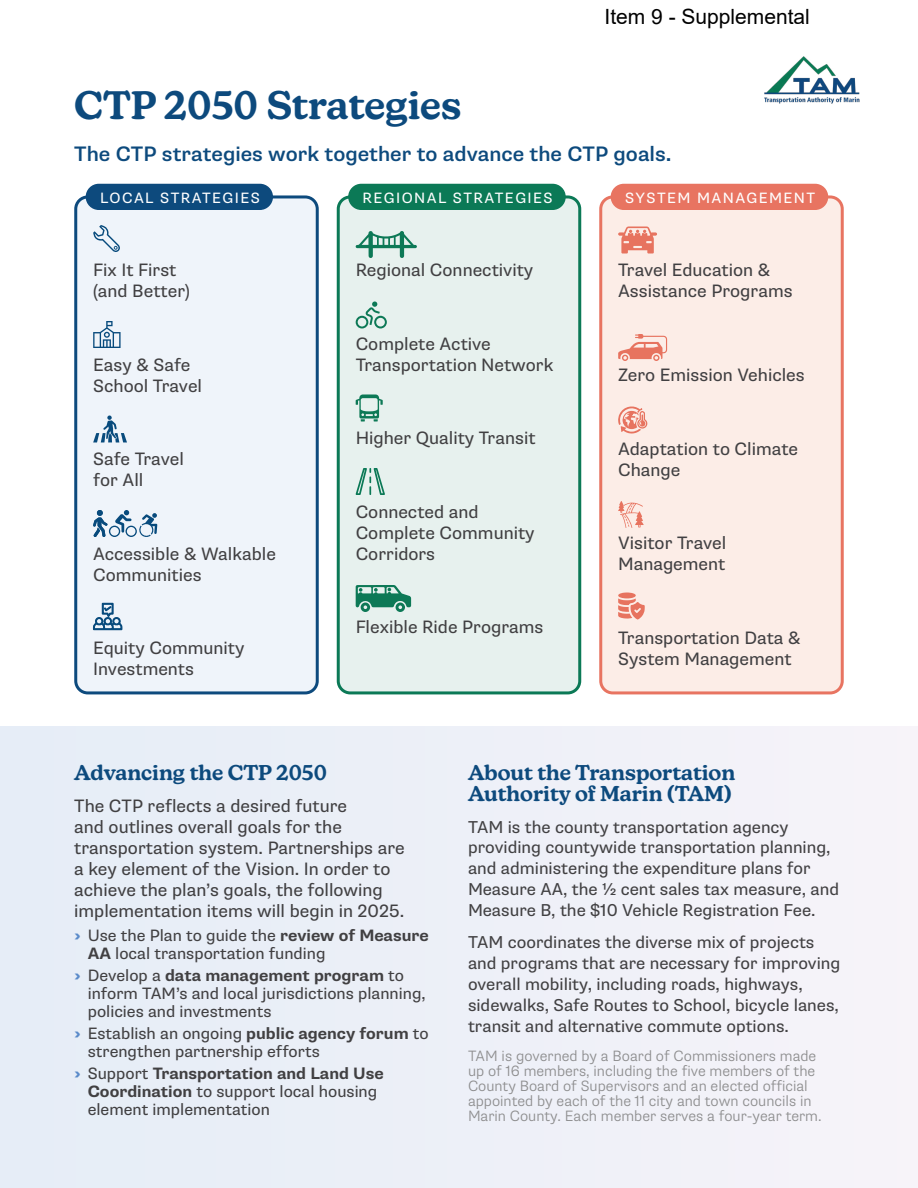
<style>
.page{position:relative;width:918px;height:1188px;background:#fff}
.page>*{position:absolute;margin:0;border:0;box-sizing:border-box;transform-origin:0 0}
.Heading_1{font:600 39px "New Kansas";color:#0d4a7d}
.Heading_3_no_line{font:600 21px/21px "New Kansas";color:#0d4a7d}
.List_1_-_Text{font:500 21px "Supria Sans";color:#0d4a7d}
.t1{font:21px "Arial";color:#000}
.t2{font:18px/21px "Supria Sans";color:#414042}
.t3{font:17.25px/21px "Supria Sans";color:#414042}
.t4{font:16.5px/18px "Supria Sans";color:#414042}
.Footnote{font:300 15px/15px "Supria Sans";color:#8d8d8e}
.Strategy_Pill_filled_green{font:15px "Supria Sans";letter-spacing:.095em;color:#fff}
.Strategy_Pill_filled_orange{font:15px "Supria Sans";letter-spacing:.095em;color:#fff}
.Strategy_Pill_filled_blue{font:15px "Supria Sans";letter-spacing:.095em;color:#fff}
.s1{font-weight:900;color:#5b8bca}
.s2{font-weight:700}
</style>
<div class="page">
<div style="left:0;top:727px;width:918px;height:461px;background:#edf0f8"></div>
<img style="left:764px;top:56px;width:96px;height:48px">
<div style="left:76px;top:197px;width:241px;height:496px;background:#eff4fa;border-radius:12px"></div>
<div style="left:74px;top:195px;width:245px;height:499px;border:3px solid #0d4a7d;border-radius:12px"></div>
<div style="left:601px;top:197px;width:241px;height:496px;background:#fcede7;border-radius:12px"></div>
<div style="left:599px;top:195px;width:245px;height:499px;border:3px solid #e87461;border-radius:12px"></div>
<div style="left:338px;top:197px;width:242px;height:496px;background:#e7f1ee;border-radius:12px"></div>
<div style="left:337px;top:195px;width:244px;height:499px;border:3px solid #0b7956;border-radius:12px"></div>
<div style="left:86px;top:184px;width:186px;height:25px;background:#0d4a7d;border-radius:12px"></div>
<div style="left:86px;top:184px;width:187px;height:26px;border:2px solid #0d4a7d;border-radius:12px"></div>
<svg style="left:93px;top:225px;width:27px;height:27px"></svg>
<svg style="left:93px;top:321px;width:28px;height:27px"></svg>
<svg style="left:93px;top:415px;width:34px;height:27px"></svg>
<svg style="left:93px;top:510px;width:64px;height:27px"></svg>
<svg style="left:93px;top:603px;width:29px;height:28px"></svg>
<div style="left:349px;top:184px;width:216px;height:25px;background:#0b7956;border-radius:12px"></div>
<div style="left:348px;top:184px;width:218px;height:26px;border:2px solid #0b7956;border-radius:12px"></div>
<svg style="left:356px;top:231px;width:61px;height:27px"></svg>
<svg style="left:356px;top:301px;width:31px;height:28px"></svg>
<svg style="left:356px;top:394px;width:27px;height:28px"></svg>
<svg style="left:356px;top:468px;width:29px;height:27px"></svg>
<svg style="left:356px;top:585px;width:55px;height:27px"></svg>
<div style="left:611px;top:184px;width:217px;height:25px;background:#e87461;border-radius:12px"></div>
<div style="left:611px;top:184px;width:217px;height:26px;border:2px solid #e87461;border-radius:12px"></div>
<svg style="left:618px;top:226px;width:39px;height:28px"></svg>
<svg style="left:618px;top:334px;width:49px;height:27px"></svg>
<svg style="left:618px;top:406px;width:30px;height:28px"></svg>
<svg style="left:618px;top:501px;width:26px;height:27px"></svg>
<svg style="left:618px;top:592px;width:27px;height:28px"></svg>
<p class="t1" style="left:605px;top:3px;width:207px">Item 9 - Supplemental</p>
<p class="Heading_1" style="left:74px;top:81px;width:389px">CTP 2050 Strategies</p>
<p class="List_1_-_Text" style="left:74px;top:141px;width:599px">The CTP strategies work together to advance the CTP goals.</p>
<p class="Strategy_Pill_filled_blue" style="left:100px;top:188px;width:161px">LOCAL STRATEGIES</p>
<p class="Strategy_Pill_filled_green" style="left:363px;top:188px;width:192px">REGIONAL STRATEGIES</p>
<p class="Strategy_Pill_filled_orange" style="left:625px;top:188px;width:192px">SYSTEM MANAGEMENT</p>
<p class="t2" style="left:93px;top:260px;width:98px">Fix It First (and Better)</p>
<p class="t2" style="left:93px;top:354px;width:110px">Easy &amp; Safe<br>School Travel</p>
<p class="t2" style="left:93px;top:449px;width:92px">Safe Travel for All</p>
<p class="t2" style="left:93px;top:543px;width:184px">Accessible &amp; Walkable<br>Communities</p>
<p class="t2" style="left:93px;top:638px;width:153px">Equity Community<br>Investments</p>
<p class="t2" style="left:356px;top:260px;width:179px">Regional Connectivity</p>
<p class="t2" style="left:356px;top:333px;width:199px">Complete Active<br>Transportation Network</p>
<p class="t2" style="left:356px;top:428px;width:181px">Higher Quality Transit</p>
<p class="t2" style="left:356px;top:501px;width:181px">Connected and<br>Complete Community<br>Corridors</p>
<p class="t2" style="left:356px;top:617px;width:189px">Flexible Ride Programs</p>
<p class="t2" style="left:618px;top:260px;width:176px">Travel Education &amp;<br>Assistance Programs</p>
<p class="t2" style="left:618px;top:365px;width:188px">Zero Emission Vehicles</p>
<p class="t2" style="left:618px;top:438px;width:182px">Adaptation to Climate<br>Change</p>
<p class="t2" style="left:618px;top:533px;width:110px">Visitor Travel<br>Management</p>
<p class="t2" style="left:618px;top:627px;width:184px">Transportation Data &amp;<br>System Management</p>
<p class="Heading_3_no_line" style="left:74px;top:762px;width:254px">Advancing the CTP 2050</p>
<p class="t2" style="left:74px;top:795px;width:332px">The CTP reflects a desired future<br>and outlines overall goals for the transportation system. Partnerships are a key element of the Vision. In order to achieve the plan’s goals, the following implementation items will begin in 2025.</p>
<p class="t4" style="left:88px;top:927px;width:343px;text-indent:-13px"><span class="s1">›</span> Use the Plan to guide the <span class="s2">review of Measure<br>AA</span> local transportation funding</p>
<p class="t4" style="left:88px;top:967px;width:339px;text-indent:-13px"><span class="s1">›</span> Develop a <span class="s2">data management program</span> to inform TAM’s and local jurisdictions planning, policies and investments</p>
<p class="t4" style="left:88px;top:1024px;width:343px;text-indent:-13px"><span class="s1">›</span> Establish an ongoing <span class="s2">public agency forum</span> to strengthen partnership efforts</p>
<p class="t4" style="left:88px;top:1064px;width:297px;text-indent:-13px"><span class="s1">›</span> Support <span class="s2">Transportation and Land Use<br>Coordination</span> to support local housing element implementation</p>
<p class="Heading_3_no_line" style="left:468px;top:762px;width:269px">About the Transportation<br>Authority of Marin (TAM)</p>
<p class="t3" style="left:468px;top:816px;width:373px">TAM is the county transportation agency providing countywide transportation planning, and administering the expenditure plans for Measure AA, the ½ cent sales tax measure, and Measure B, the $10 Vehicle Registration Fee.</p>
<p class="t3" style="left:468px;top:932px;width:374px">TAM coordinates the diverse mix of projects and programs that are necessary for improving overall mobility, including roads, highways, sidewalks, Safe Routes to School, bicycle lanes, transit and alternative commute options.</p>
<p class="Footnote" style="left:468px;top:1048px;width:355px">TAM is governed by a Board of Commissioners made up of 16 members, including the five members of the County Board of Supervisors and an elected official appointed by each of the 11 city and town councils in Marin County. Each member serves a four-year term.</p>
</div>
